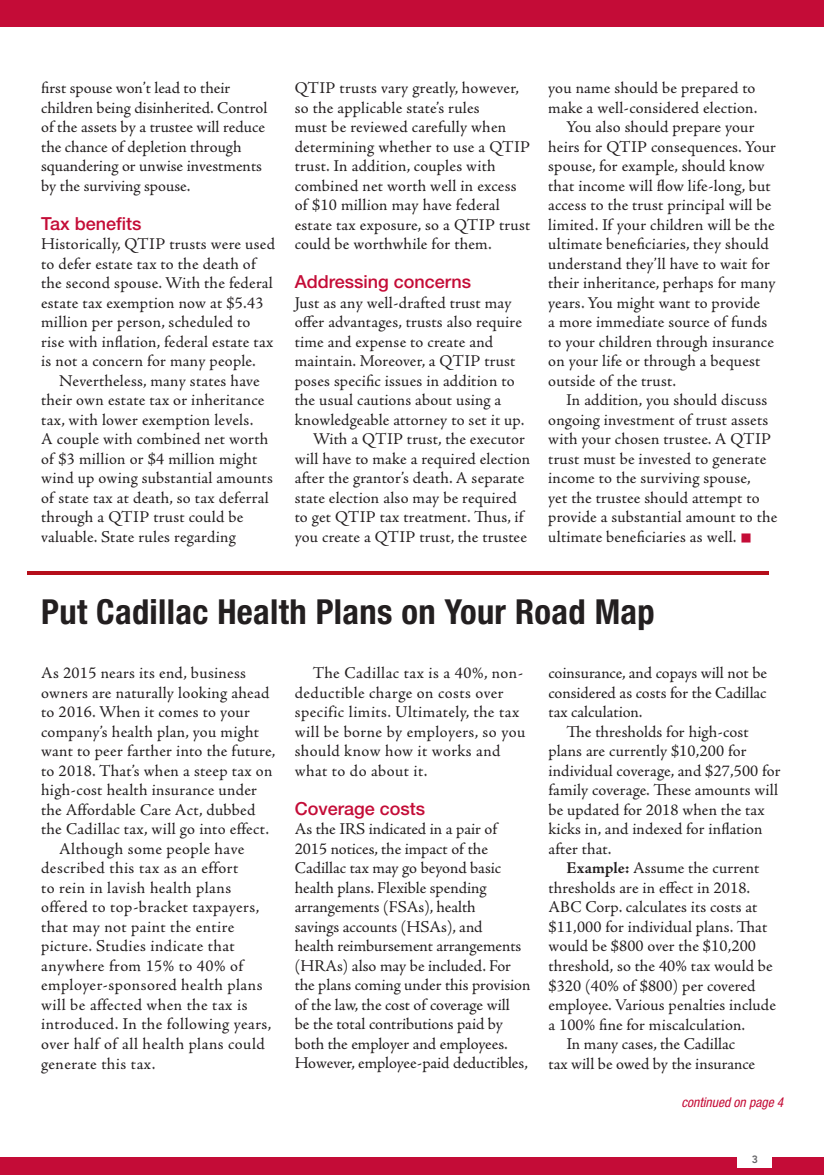
<style>
.page{position:relative;width:824px;height:1175px;background:#fff}
.page>*{position:absolute;margin:0;border:0;box-sizing:border-box;transform-origin:0 0}
.t1{font:700 condensed 34.5px "Helvetica Neue";letter-spacing:.01em;color:#231f20}
.t2{font:500 18px "Helvetica Neue";color:#c40c37}
.t3{font:16.5px/19.5px "Adobe Jenson Pro";letter-spacing:.01em;color:#231f20}
.t4{font:16.5px "Adobe Jenson Pro";letter-spacing:.03em;color:#231f20}
.t5{font:italic condensed 13.5px "Helvetica Neue";color:#c40c37}
.t6{font:800 10.5px "Avenir";color:#636366}
.s1{font-weight:700}
</style>
<div class="page">
<div style="left:0;top:0;width:824px;height:27px;background:#c40c37"></div>
<div style="left:0;top:1156px;width:824px;height:18px;background:#c40c37"></div>
<div style="left:737px;top:1149px;width:35px;height:19px;background:#fff"></div>
<hr style="left:27px;top:571px;width:742px;height:3px;background:#b50e1a">
<p class="t3" style="left:41px;top:78px;width:228px">first spouse won’t lead to their children being disinherited. Control of the assets by a trustee will reduce the chance of depletion through squandering or unwise investments by the surviving spouse.</p>
<p class="t2" style="left:41px;top:212px;width:102px">Tax benefits</p>
<p class="t3" style="left:41px;top:234px;width:235px">Historically, QTIP trusts were used to defer estate tax to the death of the second spouse. With the federal estate tax exemption now at $5.43 million per person, scheduled to rise with inflation, federal estate tax is not a concern for many people.</p>
<p class="t3" style="left:41px;top:371px;width:233px;text-indent:18px">Nevertheless, many states have their own estate tax or inheritance tax, with lower exemption levels.<br>A couple with combined net worth of $3 million or $4 million might wind up owing substantial amounts of state tax at death, so tax deferral through a QTIP trust could be valuable. State rules regarding</p>
<p class="t3" style="left:295px;top:78px;width:237px">QTIP trusts vary greatly, however, so the applicable state’s rules<br>must be reviewed carefully when determining whether to use a QTIP trust. In addition, couples with combined net worth well in excess of $10 million may have federal estate tax exposure, so a QTIP trust could be worthwhile for them.</p>
<p class="t2" style="left:295px;top:271px;width:178px">Addressing concerns</p>
<p class="t3" style="left:295px;top:293px;width:218px">Just as any well-drafted trust may</p>
<p class="t3" style="left:295px;top:312px;width:229px">offer advantages, trusts also require</p>
<p class="t3" style="left:295px;top:332px;width:200px">time and expense to create and</p>
<p class="t3" style="left:295px;top:351px;width:222px">maintain. Moreover, a QTIP trust</p>
<p class="t3" style="left:295px;top:371px;width:221px">poses specific issues in addition to</p>
<p class="t3" style="left:295px;top:390px;width:208px">the usual cautions about using a</p>
<p class="t3" style="left:295px;top:410px;width:231px">knowledgeable attorney to set it up.</p>
<p class="t3" style="left:313px;top:429px;width:214px">With a QTIP trust, the executor</p>
<p class="t3" style="left:295px;top:449px;width:237px">will have to make a required election</p>
<p class="t3" style="left:295px;top:468px;width:231px">after the grantor’s death. A separate</p>
<p class="t3" style="left:295px;top:488px;width:223px">state election also may be required</p>
<p class="t3" style="left:295px;top:507px;width:230px">to get QTIP tax treatment. Thus, if</p>
<p class="t3" style="left:295px;top:527px;width:234px">you create a QTIP trust, the trustee</p>
<p class="t3" style="left:548px;top:78px;width:209px">you name should be prepared to</p>
<p class="t3" style="left:548px;top:98px;width:210px">make a well-considered election.</p>
<p class="t3" style="left:566px;top:117px;width:190px">You also should prepare your</p>
<p class="t3" style="left:548px;top:137px;width:229px">heirs for QTIP consequences. Your</p>
<p class="t3" style="left:548px;top:156px;width:218px">spouse, for example, should know</p>
<p class="t3" style="left:548px;top:176px;width:224px">that income will flow life-long, but</p>
<p class="t3" style="left:548px;top:195px;width:225px">access to the trust principal will be</p>
<p class="t3" style="left:548px;top:215px;width:228px">limited. If your children will be the</p>
<p class="t3" style="left:548px;top:234px;width:222px">ultimate beneficiaries, they should</p>
<p class="t3" style="left:548px;top:254px;width:223px">understand they’ll have to wait for</p>
<p class="t3" style="left:548px;top:273px;width:229px">their inheritance, perhaps for many</p>
<p class="t3" style="left:548px;top:293px;width:213px">years. You might want to provide</p>
<p class="t3" style="left:548px;top:312px;width:221px">a more immediate source of funds</p>
<p class="t3" style="left:548px;top:332px;width:227px">to your children through insurance</p>
<p class="t3" style="left:548px;top:351px;width:214px">on your life or through a bequest</p>
<p class="t3" style="left:548px;top:371px;width:129px">outside of the trust.</p>
<p class="t3" style="left:566px;top:390px;width:202px">In addition, you should discuss</p>
<p class="t3" style="left:548px;top:410px;width:221px">ongoing investment of trust assets</p>
<p class="t3" style="left:548px;top:429px;width:224px">with your chosen trustee. A QTIP</p>
<p class="t3" style="left:548px;top:449px;width:219px">trust must be invested to generate</p>
<p class="t3" style="left:548px;top:468px;width:204px">income to the surviving spouse,</p>
<p class="t3" style="left:548px;top:488px;width:213px">yet the trustee should attempt to</p>
<p class="t3" style="left:548px;top:507px;width:230px">provide a substantial amount to the</p>
<p class="t3" style="left:548px;top:527px;width:190px">ultimate beneficiaries as well.</p>
<h1 class="t1" style="left:41px;top:591px;width:615px">Put Cadillac Health Plans on Your Road Map</h1>
<p class="t3" style="left:41px;top:663px;width:206px">As 2015 nears its end, business</p>
<p class="t3" style="left:41px;top:683px;width:230px">owners are naturally looking ahead</p>
<p class="t3" style="left:41px;top:702px;width:210px">to 2016. When it comes to your</p>
<p class="t3" style="left:41px;top:722px;width:219px">company’s health plan, you might</p>
<p class="t3" style="left:41px;top:741px;width:236px">want to peer farther into the future,</p>
<p class="t3" style="left:41px;top:761px;width:233px">to 2018. That’s when a steep tax on</p>
<p class="t3" style="left:41px;top:780px;width:217px">high-cost health insurance under</p>
<p class="t3" style="left:41px;top:800px;width:216px">the Affordable Care Act, dubbed</p>
<p class="t3" style="left:41px;top:819px;width:229px">the Cadillac tax, will go into effect.</p>
<p class="t3" style="left:59px;top:839px;width:187px">Although some people have</p>
<p class="t4" style="left:41px;top:859px;width:199px">described this tax as an effort</p>
<p class="t4" style="left:41px;top:878px;width:191px">to rein in lavish health plans</p>
<p class="t3" style="left:41px;top:897px;width:220px">offered to top-bracket taxpayers,</p>
<p class="t3" style="left:41px;top:917px;width:195px">that may not paint the entire</p>
<p class="t3" style="left:41px;top:936px;width:195px">picture. Studies indicate that</p>
<p class="t3" style="left:41px;top:956px;width:203px">anywhere from 15% to 40% of</p>
<p class="t3" style="left:41px;top:975px;width:223px">employer-sponsored health plans</p>
<p class="t4" style="left:41px;top:995px;width:208px">will be affected when the tax is</p>
<p class="t3" style="left:41px;top:1014px;width:232px">introduced. In the following years,</p>
<p class="t4" style="left:41px;top:1034px;width:225px">over half of all health plans could</p>
<p class="t3" style="left:41px;top:1053px;width:116px">generate this tax.</p>
<p class="t3" style="left:295px;top:663px;width:232px;text-indent:18px">The Cadillac tax is a 40%, non&shy;deductible charge on costs over specific limits. Ultimately, the tax will be borne by employers, so you should know how it works and what to do about it.</p>
<p class="t2" style="left:295px;top:797px;width:132px">Coverage costs</p>
<p class="t3" style="left:295px;top:819px;width:237px">As the IRS indicated in a pair of 2015 notices, the impact of the Cadillac tax may go beyond basic health plans. Flexible spending arrangements (FSAs), health<br>savings accounts (HSAs), and<br>health reimbursement arrangements (HRAs) also may be included. For the plans coming under this provision of the law, the cost of coverage will<br>be the total contributions paid by both the employer and employees.<br>However, employee-paid deductibles,</p>
<p class="t3" style="left:548px;top:663px;width:220px;text-align:justify">coinsurance, and copays will not be considered as costs for the Cadillac tax calculation.</p>
<p class="t3" style="left:548px;top:722px;width:234px;text-indent:18px">The thresholds for high-cost plans are currently $10,200 for individual coverage, and $27,500 for family coverage. These amounts will be updated for 2018 when the tax kicks in, and indexed for inflation after that.</p>
<p class="t3" style="left:566px;top:858px;width:194px"><span class="s1">Example:</span> Assume the current</p>
<p class="t3" style="left:548px;top:878px;width:203px">thresholds are in effect in 2018.</p>
<p class="t3" style="left:548px;top:897px;width:210px">ABC Corp. calculates its costs at</p>
<p class="t3" style="left:548px;top:917px;width:220px">$11,000 for individual plans. That</p>
<p class="t3" style="left:548px;top:936px;width:209px">would be $800 over the $10,200</p>
<p class="t3" style="left:548px;top:956px;width:226px">threshold, so the 40% tax would be</p>
<p class="t3" style="left:548px;top:975px;width:208px">$320 (40% of $800) per covered</p>
<p class="t3" style="left:548px;top:995px;width:229px">employee. Various penalties include</p>
<p class="t3" style="left:548px;top:1014px;width:198px">a 100% fine for miscalculation.</p>
<p class="t3" style="left:566px;top:1034px;width:170px">In many cases, the Cadillac</p>
<p class="t3" style="left:548px;top:1053px;width:208px">tax will be owed by the insurance</p>
<p class="t5" style="left:681px;top:1094px;width:104px">continued on page 4</p>
<p class="t6" style="left:751px;top:1152px;width:8px">3</p>
</div>
